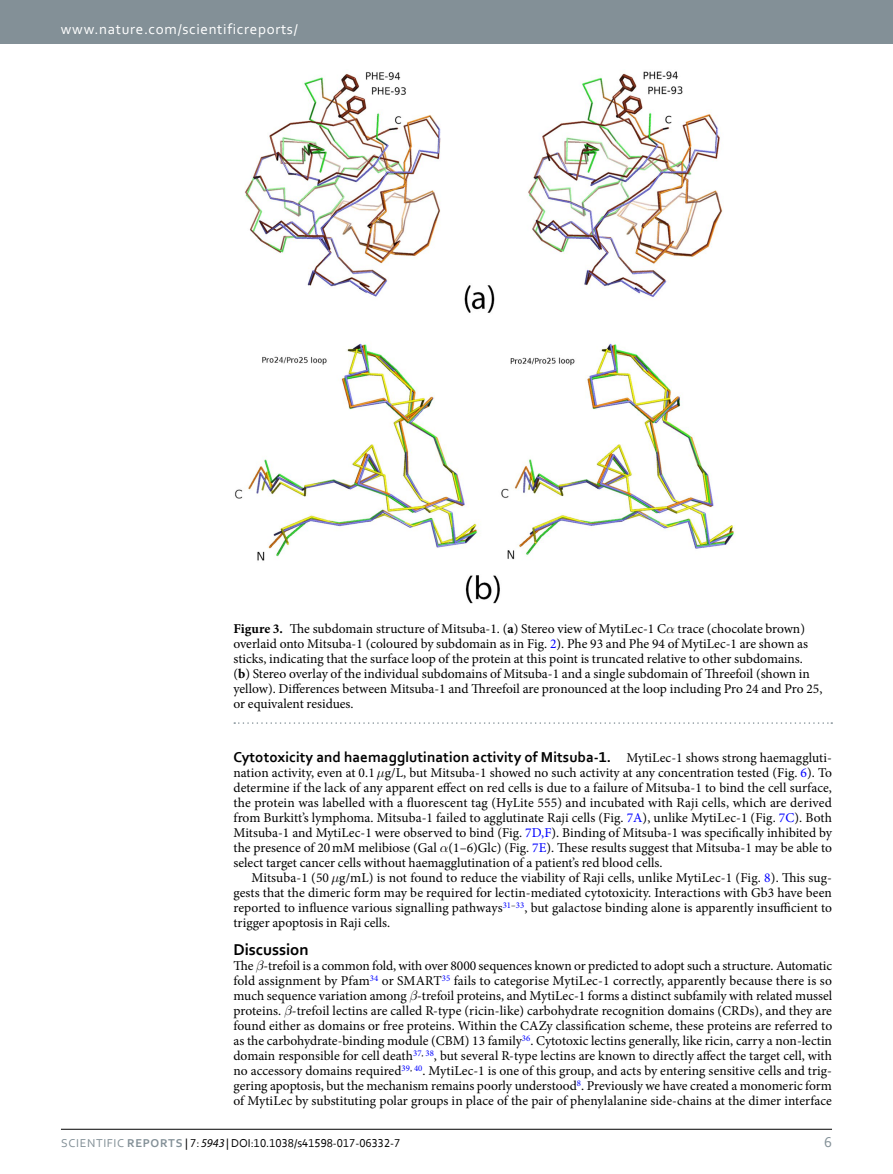
<style>
.page{position:relative;width:893px;height:1174px;background:#fff}
.page>*{position:absolute;margin:0;border:0;box-sizing:border-box;transform-origin:0 0}
.t1{font:16.5px "Corbel Bold 2";color:#000}
.t2{font:700 15px "Corbel";letter-spacing:.005em;color:#000}
.t3{font:15px "Corbel 2";letter-spacing:.045em;color:#fff}
.t4{font:15px "Corbel 2";color:#839097}
.t5{font:13.5px/15px "Minion Pro";color:#000;text-align:justify}
.t6{font:12px "Corbel";color:#000}
.s1{font-weight:700}
.s2{color:#00f}
.s3{font-family:"Minion Pro";font-weight:400;font-size:13.5px}
.s4{font-family:"Corbel 2";color:#839097}
.s5{font-family:"Corbel Bold 2";color:#839097}
.s6{font-family:"Myriad Pro";font-style:italic}
</style>
<div class="page">
<div style="left:0;top:0;width:893px;height:43px;background:#839097"></div>
<hr style="left:61px;top:1129px;width:771px;height:1px;background:#000">
<img style="left:234px;top:71px;width:500px;height:533px">
<svg style="left:234px;top:722px;width:598px;height:2px"></svg>
<p class="t3" style="left:61px;top:19px;width:238px">www.nature.com/scientificreports/</p>
<p class="t5" style="left:233px;top:621px;width:590px;text-align:left"><span class="s1">Figure 3.</span> The subdomain structure of Mitsuba-1. (<span class="s1">a</span>) Stereo view of MytiLec-1 C trace (chocolate brown) overlaid onto Mitsuba-1 (coloured by subdomain as in Fig. <span class="s2">2</span>). Phe 93 and Phe 94 of MytiLec-1 are shown as sticks, indicating that the surface loop of the protein at this point is truncated relative to other subdomains. (<span class="s1">b</span>) Stereo overlay of the individual subdomains of Mitsuba-1 and a single subdomain of Threefoil (shown in yellow). Differences between Mitsuba-1 and Threefoil are pronounced at the loop including Pro 24 and Pro 25, or equivalent residues.</p>
<p class="t2" style="left:233px;top:748px;width:600px">Cytotoxicity and haemagglutination activity of Mitsuba-1. <span class="s3">MytiLec-1 shows strong haemaggluti-</span></p>
<p class="t5" style="left:233px;top:765px;width:600px">nation activity, even at 0.1 g/L, but Mitsuba-1 showed no such activity at any concentration tested (Fig. <span class="s2">6</span>). To determine if the lack of any apparent effect on red cells is due to a failure of Mitsuba-1 to bind the cell surface, the protein was labelled with a fluorescent tag (HyLite 555) and incubated with Raji cells, which are derived from Burkitt’s lymphoma. Mitsuba-1 failed to agglutinate Raji cells (Fig. <span class="s2">7A</span>), unlike MytiLec-1 (Fig. <span class="s2">7C</span>). Both Mitsuba-1 and MytiLec-1 were observed to bind (Fig. <span class="s2">7D,F</span>). Binding of Mitsuba-1 was specifically inhibited by the presence of 20mM melibiose (Gal (1–6)Glc) (Fig. <span class="s2">7E</span>). These results suggest that Mitsuba-1 may be able to select target cancer cells without haemagglutination of a patient’s red blood cells.</p>
<p class="t5" style="left:233px;top:870px;width:600px;text-indent:18px">Mitsuba-1 (50 g/mL) is not found to reduce the viability of Raji cells, unlike MytiLec-1 (Fig. <span class="s2">8</span>). This sug&shy;gests that the dimeric form may be required for lectin-mediated cytotoxicity. Interactions with Gb3 have been reported to influence various signalling pathways<sup>31</sup><sup>–</sup><sup>33</sup>, but galactose binding alone is apparently insufficient to trigger apoptosis in Raji cells.</p>
<p class="t1" style="left:233px;top:939px;width:77px">Discussion</p>
<p class="t5" style="left:233px;top:958px;width:600px">The -trefoil is a common fold, with over 8000 sequences known or predicted to adopt such a structure. Automatic fold assignment by Pfam<sup>34</sup> or SMART<sup>35</sup> fails to categorise MytiLec-1 correctly, apparently because there is so much sequence variation among -trefoil proteins, and MytiLec-1 forms a distinct subfamily with related mussel proteins. -trefoil lectins are called R-type (ricin-like) carbohydrate recognition domains (CRDs), and they are found either as domains or free proteins. Within the CAZy classification scheme, these proteins are referred to as the carbohydrate-binding module (CBM) 13 family<sup>36</sup>. Cytotoxic lectins generally, like ricin, carry a non-lectin domain responsible for cell death<sup>37</sup><sup>,</sup> <sup>38</sup>, but several R-type lectins are known to directly affect the target cell, with no accessory domains required<sup>39</sup><sup>,</sup> <sup>40</sup>. MytiLec-1 is one of this group, and acts by entering sensitive cells and trig&shy;gering apoptosis, but the mechanism remains poorly understood<sup>8</sup>. Previously we have created a monomeric form of MytiLec by substituting polar groups in place of the pair of phenylalanine side-chains at the dimer interface</p>
<p class="t6" style="left:61px;top:1135px;width:341px"><span class="s4">Scientific</span> <span class="s5">REPOrTs</span> | 7: <span class="s6">5943</span> | DOI:10.1038/s41598-017-06332-7</p>
<p class="t4" style="left:824px;top:1132px;width:9px">6</p>
</div>
